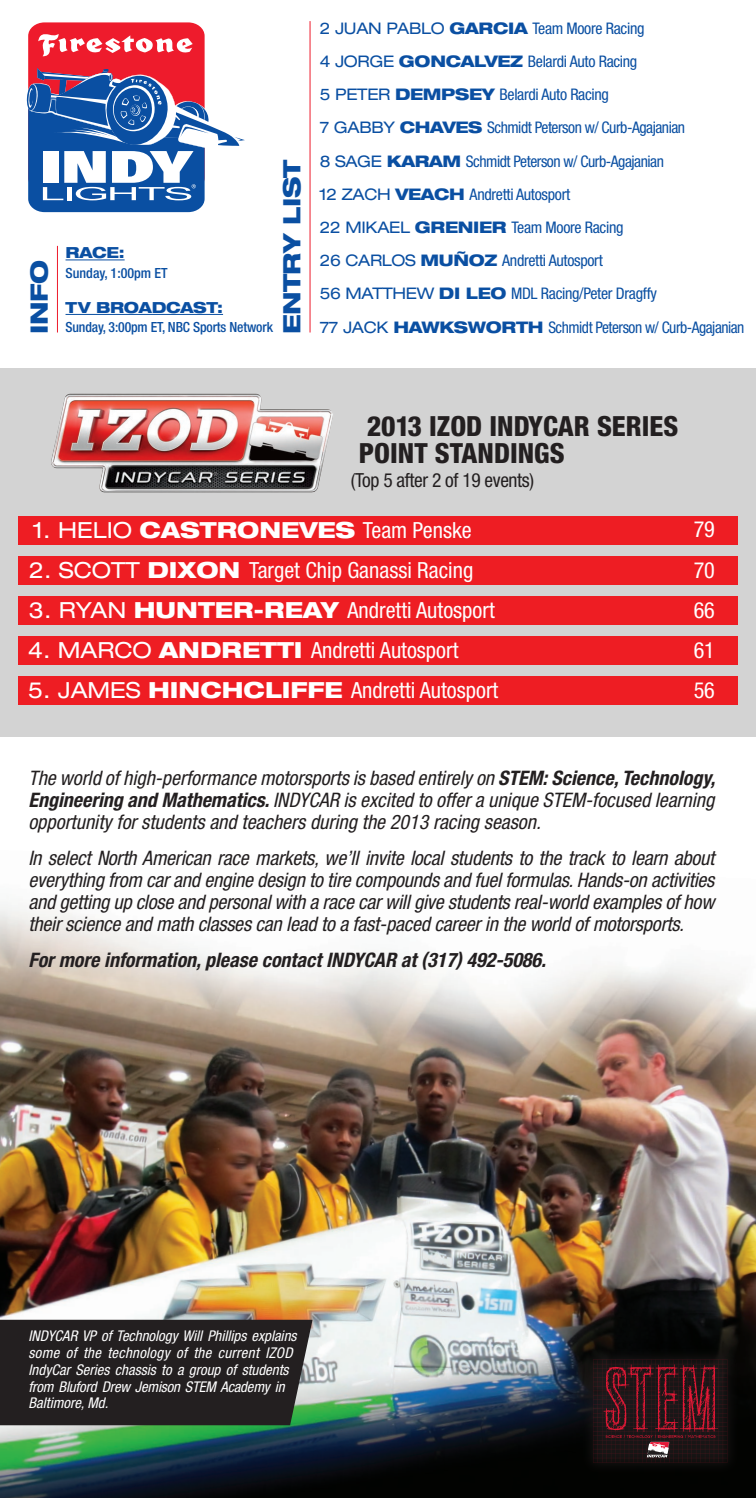
<style>
.page{position:relative;width:756px;height:1498px;background:#fff}
.page>*{position:absolute;margin:0;border:0;box-sizing:border-box;transform-origin:0 0}
.t1{font:800 condensed 27.8px/27.8px "Helvetica Neue";color:#231f20}
.t2{font:800 expanded 24px "Helvetica Neue";letter-spacing:-.02em;color:#0a4fa2}
.t3{font:condensed 22.2px/40px "Helvetica Neue";color:#fff;text-align:justify}
.t4{font:800 expanded 22.2px "Helvetica Neue";color:#fff}
.t5{font:italic condensed 20px/22px "Helvetica Neue";letter-spacing:-.005em;color:#231f20;text-align:justify}
.t6{font:italic 700 condensed 20px "Helvetica Neue";color:#231f20}
.t7{font:condensed 19.4px "Helvetica Neue";letter-spacing:-.02em;color:#231f20}
.t8{font:condensed 16px/33.2px "Helvetica Neue";letter-spacing:-.02em;color:#0a4fa2}
.t9{font:800 expanded 15.2px "Helvetica Neue";letter-spacing:-.02em;color:#0a4fa2}
.t10{font:italic condensed 14.8px/16.8px "Helvetica Neue";color:#fff}
.t11{font:500 condensed 14px "Helvetica Neue";letter-spacing:-.01em;color:#0a4fa2}
.s1{font-stretch:expanded}
.s2{font-weight:800;font-stretch:expanded}
.s3{font-weight:400}
.s4{font-weight:400;font-stretch:condensed}
.s5{font-weight:700}
</style>
<div class="page">
<img style="left:0;top:904px;width:756px;height:594px">
<div style="left:0;top:368px;width:756px;height:368px;background:#d3d3d3"></div>
<img style="left:51px;top:393px;width:282px;height:100px">
<div style="left:18px;top:676px;width:720px;height:29px;background:#ee1d23"></div>
<div style="left:18px;top:636px;width:720px;height:29px;background:#ee1d23"></div>
<div style="left:18px;top:596px;width:720px;height:29px;background:#ee1d23"></div>
<div style="left:18px;top:556px;width:720px;height:29px;background:#ee1d23"></div>
<div style="left:18px;top:516px;width:720px;height:28px;background:#ee1d23"></div>
<svg style="left:26px;top:20px;width:181px;height:195px"></svg>
<svg style="left:26px;top:22px;width:219px;height:190px"></svg>
<hr style="left:57px;top:246px;width:1px;height:86px;background:#ee1b2c">
<hr style="left:66px;top:259px;width:59px;height:1px;background:#0a4fa2">
<hr style="left:66px;top:314px;width:157px;height:1px;background:#0a4fa2">
<hr style="left:310px;top:21px;width:1px;height:311px;background:#ee1b2c">
<div style="left:0;top:1319px;width:313px;height:106px;background:#231f20"></div>
<div style="left:581px;top:1346px;width:160px;height:129px;background:#231f20;opacity:.75"></div>
<svg style="left:593px;top:1359px;width:135px;height:103px;background:#3c181d"></svg>
<p class="t2" style="left:24px;top:334px;width:75px;rotate:-90deg">INFO</p>
<p class="t9" style="left:66px;top:243px;width:61px">RACE:</p>
<p class="t11" style="left:66px;top:264px;width:104px">Sunday, 1:00pm ET</p>
<p class="t9" style="left:66px;top:298px;width:159px">TV BROADCAST:</p>
<p class="t11" style="left:66px;top:319px;width:209px">Sunday, 3:00pm ET, NBC Sports Network</p>
<p class="t2" style="left:277px;top:334px;width:177px;rotate:-90deg">ENTRY LIST</p>
<p class="t8" style="left:320px;top:11px;width:367px"><span class="s1">2 JUAN PABLO</span> <span class="s2">GARCIA</span> Team Moore Racing<br><span class="s1">4 JORGE</span> <span class="s2">GONCALVEZ</span> Belardi Auto Racing<br><span class="s1">5 PETER</span> <span class="s2">DEMPSEY</span> Belardi Auto Racing<br><span class="s1">7 GABBY</span> <span class="s2">CHAVES</span> Schmidt Peterson w/ Curb-Agajanian <span class="s1">8 SAGE</span> <span class="s2">KARAM</span> Schmidt Peterson w/ Curb-Agajanian <span class="s1">12 ZACH</span> <span class="s2">VEACH</span> Andretti Autosport<br><span class="s1">22 MIKAEL</span> <span class="s2">GRENIER</span> Team Moore Racing<br><span class="s1">26 CARLOS</span> <span class="s2">MUÑOZ</span> Andretti Autosport<br><span class="s1">56 MATTHEW</span> <span class="s2">DI LEO</span> MDL Racing/Peter Dragffy</p>
<p class="t8" style="left:320px;top:310px;width:426px"><span class="s1">77 JACK</span> <span class="s2">HAWKSWORTH</span> Schmidt Peterson w/ Curb-Agajanian</p>
<h1 class="t1" style="left:359px;top:411px;width:321px">2013 IZOD INDYCAR SERIES<br>POINT STANDINGS</h1>
<p class="t7" style="left:351px;top:469px;width:185px">(Top 5 after 2 of 19 events)</p>
<p class="t4" style="left:33px;top:516px;width:440px"><span class="s3">1. HELIO</span> CASTRONEVES <span class="s4">Team Penske</span></p>
<p class="t3" style="left:29px;top:550px;width:446px"><span class="s1">2. SCOTT</span> <span class="s2">DIXON</span> Target Chip Ganassi Racing</p>
<p class="t3" style="left:29px;top:590px;width:467px"><span class="s1">3. RYAN</span> <span class="s2">HUNTER-REAY</span> Andretti Autosport</p>
<p class="t3" style="left:28px;top:630px;width:432px"><span class="s1">4. MARCO</span> <span class="s2">ANDRETTI</span> Andretti Autosport</p>
<p class="t3" style="left:28px;top:670px;width:472px"><span class="s1">5. JAMES</span> <span class="s2">HINCHCLIFFE</span> Andretti Autosport</p>
<p class="t3" style="left:694px;top:509px;width:22px">79<br>70<br>66<br>61<br>56</p>
<p class="t5" style="left:28px;top:767px;width:688px">The world of high-performance motorsports is based entirely on <span class="s5">STEM: Science, Technology, Engineering and Mathematics.</span> INDYCAR is excited to offer a unique STEM-focused learning opportunity for students and teachers during the 2013 racing season.</p>
<p class="t5" style="left:28px;top:847px;width:688px">In select North American race markets, we’ll invite local students to the track to learn about everything from car and engine design to tire compounds and fuel formulas. Hands-on activities and getting up close and personal with a race car will give students real-world examples of how their science and math classes can lead to a fast-paced career in the world of motorsports.</p>
<p class="t6" style="left:28px;top:948px;width:519px">For more information, please contact INDYCAR at (317) 492-5086.</p>
<p class="t10" style="left:29px;top:1327px;width:269px">INDYCAR VP of Technology Will Phillips explains some of the technology of the current IZOD IndyCar Series chassis to a group of students from Bluford Drew Jemison STEM Academy in Baltimore, Md.</p>
</div>
